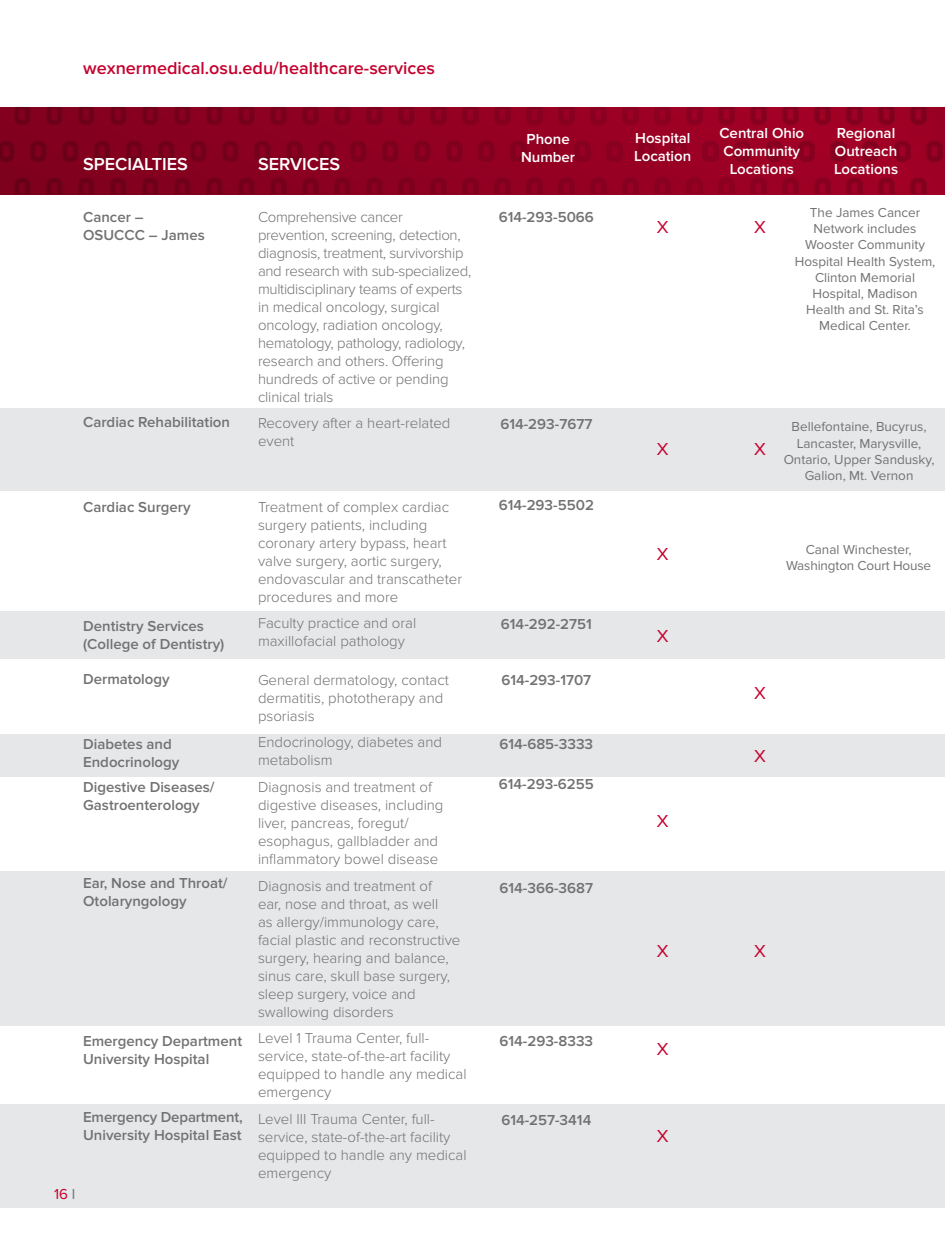
<style>
.page{position:relative;width:945px;height:1242px;background:#fff}
.page>*{position:absolute;margin:0;border:0;box-sizing:border-box;transform-origin:0 0}
.t1{font:600 18px "Proxima Nova";color:#c5002e}
.t2{font:600 18px "Proxima Nova";color:#fff}
.t3{font:18px "Proxima Nova";color:#c5002e}
.t4{font:300 15px/18px "Proxima Nova";color:#717271}
.t5{font:600 15px/18px "Proxima Nova";color:#717271}
.t6{font:300 15px/18px "Proxima Nova";letter-spacing:-.02em;color:#717271}
.t7{font:600 15px/18px "Proxima Nova";color:#fff;text-align:center}
.t8{font:15px "Proxima Nova";color:#c5002e}
.t9{font:13.5px/16.2px "Proxima Nova";color:#717271;text-align:center}
.s1{color:#717271}
</style>
<div class="page">
<div style="left:0;top:1104px;width:945px;height:104px;background:#e6e7e9"></div>
<svg style="left:0;top:107px;width:945px;height:87px;background:#8d0020"></svg>
<hr style="left:944px;top:673px;width:1px;height:126px;background:#e6e7e9">
<hr style="left:944px;top:584px;width:1px;height:45px;background:#e6e7e9">
<div style="left:0;top:872px;width:945px;height:154px;background:#e6e7e9"></div>
<div style="left:0;top:734px;width:945px;height:42px;background:#e6e7e9"></div>
<div style="left:0;top:611px;width:945px;height:48px;background:#e6e7e9"></div>
<div style="left:0;top:409px;width:945px;height:82px;background:#e6e7e9"></div>
<p class="t1" style="left:83px;top:58px;width:353px">wexnermedical.osu.edu/healthcare-services</p>
<p class="t2" style="left:83px;top:154px;width:106px">SPECIALTIES</p>
<p class="t2" style="left:258px;top:154px;width:84px">SERVICES</p>
<p class="t5" style="left:83px;top:208px;width:123px">Cancer –<br>OSUCCC – James</p>
<p class="t5" style="left:83px;top:413px;width:148px">Cardiac Rehabilitation</p>
<p class="t6" style="left:258px;top:208px;width:215px">Comprehensive cancer prevention, screening, detection, diagnosis, treatment, survivorship and research with sub-specialized, multidisciplinary teams of experts in medical oncology, surgical oncology, radiation oncology, hematology, pathology, radiology, research and others. Offering hundreds of active or pending clinical trials</p>
<p class="t4" style="left:258px;top:415px;width:194px">Recovery after a heart-related event</p>
<p class="t5" style="left:83px;top:498px;width:109px">Cardiac Surgery</p>
<p class="t5" style="left:83px;top:618px;width:143px">Dentistry Services (College of Dentistry)</p>
<p class="t5" style="left:83px;top:670px;width:88px">Dermatology</p>
<p class="t5" style="left:83px;top:735px;width:98px">Diabetes and<br>Endocrinology</p>
<p class="t5" style="left:83px;top:778px;width:133px">Digestive Diseases/<br>Gastroenterology</p>
<p class="t5" style="left:83px;top:875px;width:146px">Ear, Nose and Throat/<br>Otolaryngology</p>
<p class="t5" style="left:83px;top:1032px;width:160px">Emergency Department<br>University Hospital</p>
<p class="t5" style="left:83px;top:1109px;width:161px">Emergency Department,<br>University Hospital East</p>
<p class="t8" style="left:54px;top:1185px;width:23px">16 <span class="s1">I</span></p>
<p class="t4" style="left:258px;top:498px;width:206px">Treatment of complex cardiac surgery patients, including coronary artery bypass, heart valve surgery, aortic surgery, endovascular and transcatheter procedures and more</p>
<p class="t4" style="left:258px;top:615px;width:160px">Faculty practice and oral maxillofacial pathology</p>
<p class="t4" style="left:258px;top:671px;width:192px">General dermatology, contact dermatitis, phototherapy and psoriasis</p>
<p class="t4" style="left:258px;top:733px;width:186px">Endocrinology, diabetes and metabolism</p>
<p class="t4" style="left:258px;top:778px;width:187px">Diagnosis and treatment of digestive diseases, including liver, pancreas, foregut/ esophagus, gallbladder and inflammatory bowel disease</p>
<p class="t4" style="left:258px;top:877px;width:204px">Diagnosis and treatment of<br>ear, nose and throat, as well<br>as allergy/immunology care, facial plastic and reconstructive surgery, hearing and balance, sinus care, skull base surgery, sleep surgery, voice and swallowing disorders</p>
<p class="t4" style="left:258px;top:1029px;width:210px">Level 1 Trauma Center, full&shy;service, state-of-the-art facility equipped to handle any medical emergency</p>
<p class="t4" style="left:258px;top:1110px;width:210px">Level III Trauma Center, full&shy;service, state-of-the-art facility equipped to handle any medical emergency</p>
<p class="t7" style="left:521px;top:130px;width:56px">Phone<br>Number</p>
<p class="t7" style="left:634px;top:129px;width:59px;text-align:left">Hospital<br>Location</p>
<p class="t7" style="left:719px;top:124px;width:86px">Central Ohio<br>Community<br>Locations</p>
<p class="t7" style="left:834px;top:124px;width:66px;text-align:left">Regional<br>Outreach<br>Locations</p>
<p class="t5" style="left:499px;top:208px;width:97px">614-293-5066</p>
<p class="t5" style="left:500px;top:415px;width:93px">614-293-7677</p>
<p class="t5" style="left:499px;top:496px;width:97px">614-293-5502</p>
<p class="t5" style="left:501px;top:615px;width:92px">614-292-2751</p>
<p class="t5" style="left:501px;top:671px;width:91px">614-293-1707</p>
<p class="t5" style="left:499px;top:735px;width:95px">614-685-3333</p>
<p class="t5" style="left:499px;top:775px;width:96px">614-293-6255</p>
<p class="t5" style="left:500px;top:879px;width:95px">614-366-3687</p>
<p class="t5" style="left:500px;top:1032px;width:95px">614-293-8333</p>
<p class="t5" style="left:501px;top:1111px;width:92px">614-257-3414</p>
<p class="t3" style="left:657px;top:217px;width:13px">X</p>
<p class="t3" style="left:754px;top:217px;width:13px">X</p>
<p class="t9" style="left:795px;top:205px;width:142px">The James Cancer<br>Network includes<br>Wooster Community<br>Hospital Health System,<br>Clinton Memorial<br>Hospital, Madison<br>Health and St. Rita’s<br>Medical Center.</p>
<p class="t3" style="left:657px;top:438px;width:13px">X</p>
<p class="t3" style="left:754px;top:438px;width:13px">X</p>
<p class="t9" style="left:784px;top:419px;width:152px">Bellefontaine, Bucyrus,<br>Lancaster, Marysville,<br>Ontario, Upper Sandusky,<br>Galion, Mt. Vernon</p>
<p class="t3" style="left:657px;top:544px;width:13px">X</p>
<p class="t3" style="left:657px;top:626px;width:13px">X</p>
<p class="t3" style="left:657px;top:811px;width:13px">X</p>
<p class="t9" style="left:806px;top:542px;width:107px">Canal Winchester,</p>
<p class="t9" style="left:786px;top:558px;width:147px">Washington Court House</p>
<p class="t3" style="left:754px;top:683px;width:13px">X</p>
<p class="t3" style="left:754px;top:746px;width:13px">X</p>
<p class="t3" style="left:657px;top:940px;width:13px">X</p>
<p class="t3" style="left:754px;top:940px;width:13px">X</p>
<p class="t3" style="left:657px;top:1039px;width:13px">X</p>
<p class="t3" style="left:657px;top:1125px;width:13px">X</p>
</div>
